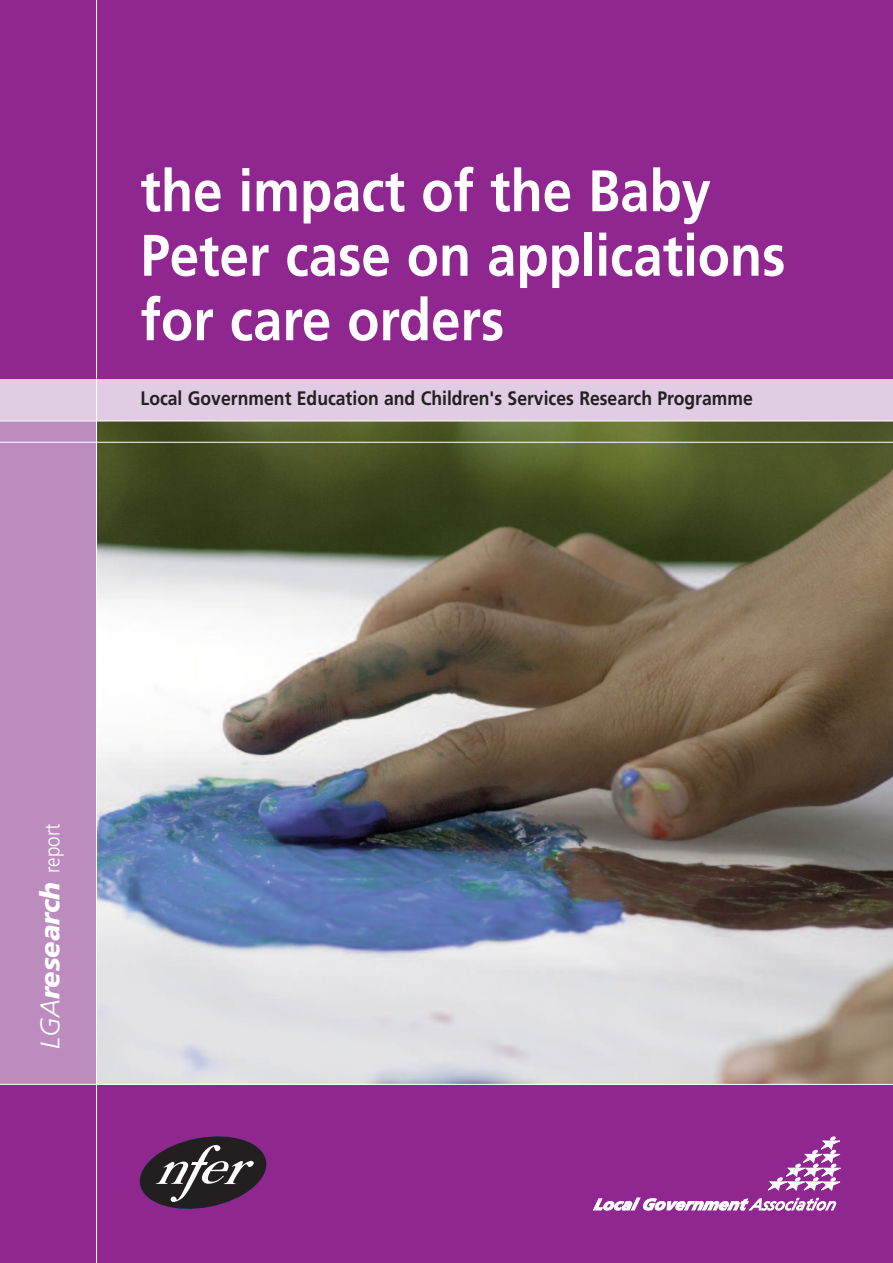
<style>
.page{position:relative;width:893px;height:1263px;background:#fff}
.page>*{position:absolute;margin:0;border:0;box-sizing:border-box;transform-origin:0 0}
.t1{font:700 58.5px/64.5px "Frutiger";color:#fff;scale:.9 1}
.t2{font:italic 900 27px "Frutiger";color:#fff}
.t3{font:700 19.5px "Frutiger";color:#231f20;scale:.9 1}
.s1{font-weight:300}
.s2{font-weight:300;font-style:normal;font-size:21px}
</style>
<div class="page">
<div style="left:0;top:378px;width:893px;height:43px;background:#e0cce3"></div>
<div style="left:0;top:0;width:893px;height:378px;background:#90268f"></div>
<div style="left:0;top:421px;width:893px;height:842px;background:#bd8cbf"></div>
<div style="left:0;top:1084px;width:893px;height:179px;background:#90268f"></div>
<svg style="left:0;top:378px;width:13px;height:1px"></svg>
<hr style="left:96px;top:0;width:1px;height:378px;background:#fff">
<hr style="left:13px;top:378px;width:880px;height:1px;background:#90268f">
<svg style="left:139px;top:1136px;width:128px;height:73px"></svg>
<svg style="left:593px;top:1136px;width:248px;height:74px"></svg>
<img style="left:97px;top:422px;width:796px;height:662px">
<hr style="left:0;top:442px;width:893px;height:1px;background:#fff">
<hr style="left:96px;top:378px;width:1px;height:885px;background:#fff">
<hr style="left:0;top:1084px;width:893px;height:1px;background:#fff">
<hr style="left:0;top:421px;width:893px;height:1px;background:#fff">
<h1 class="t1" style="left:141px;top:163px;width:718px">the impact of the Baby<br>Peter case on applications for care orders</h1>
<p class="t3" style="left:141px;top:391px;width:682px">Local Government Education and Children's Services Research Programme</p>
<h2 class="t2" style="left:39px;top:1049px;width:227px;rotate:-90deg"><span class="s1">LGA</span>research <span class="s2">report</span></h2>
</div>
